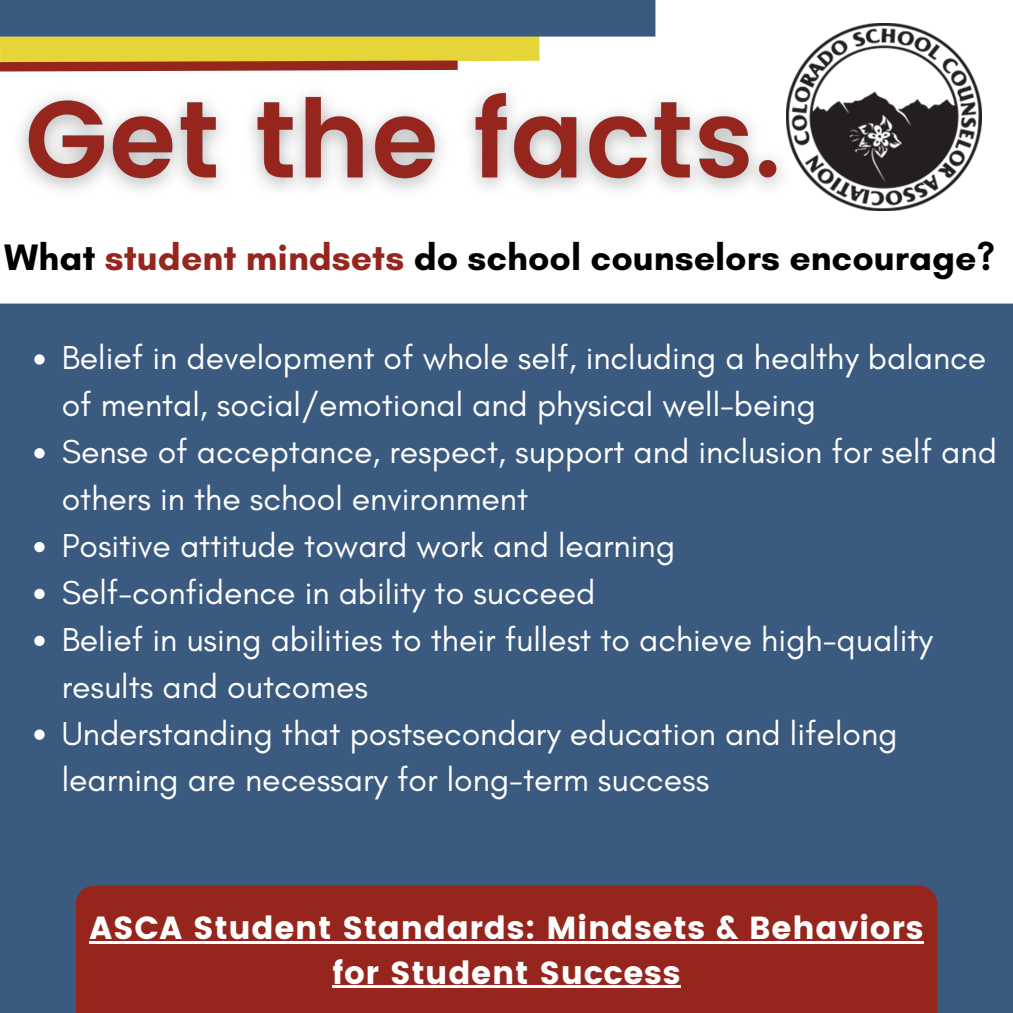
<style>
.page{position:relative;width:1013px;height:1013px;background:#fff}
.page>*{position:absolute;margin:0;border:0;box-sizing:border-box;transform-origin:0 0}
.t1{font:700 37.5px "Glacial Indifference";color:#000}
.t2{font:33.75px/46.9px "Glacial Indifference";color:#fff}
.t3{font:31.88px/44px "Poppins";letter-spacing:.02em;color:#fff;text-align:center}
.s1{color:#96251d}
</style>
<div class="page">
<div style="left:0;top:0;width:1012px;height:1012px;background:#3a5a80"></div>
<div style="left:76px;top:885px;width:861px;height:127px;background:#96251d"></div>
<div style="left:0;top:0;width:1012px;height:303px;background:#fff"></div>
<svg style="left:34px;top:354px;width:11px;height:10px"></svg>
<svg style="left:34px;top:448px;width:11px;height:10px"></svg>
<svg style="left:34px;top:542px;width:11px;height:10px"></svg>
<svg style="left:34px;top:589px;width:11px;height:10px"></svg>
<svg style="left:34px;top:635px;width:11px;height:11px"></svg>
<svg style="left:34px;top:729px;width:11px;height:10px"></svg>
<img style="left:786px;top:23px;width:195px;height:188px">
<img style="left:2px;top:58px;width:801px;height:177px">
<svg style="left:0;top:37px;width:576px;height:44px;background:#eee37b"></svg>
<svg style="left:0;top:56px;width:467px;height:20px;background:#c88f62"></svg>
<div style="left:0;top:0;width:655px;height:37px;background:#3a5a80"></div>
<hr style="left:90px;top:941px;width:834px;height:3px;background:#fff">
<hr style="left:332px;top:985px;width:349px;height:3px;background:#fff">
<p class="t1" style="left:4px;top:234px;width:992px">What <span class="s1">student mindsets</span> do school counselors encourage?</p>
<h2 class="t2" style="left:62px;top:334px;width:926px">Belief in development of whole self, including a healthy balance of mental, social/emotional and physical well-being</h2>
<p class="t2" style="left:62px;top:428px;width:936px">Sense of acceptance, respect, support and inclusion for self and others in the school environment</p>
<p class="t2" style="left:62px;top:521px;width:615px">Positive attitude toward work and learning</p>
<p class="t2" style="left:62px;top:568px;width:535px">Self-confidence in ability to succeed</p>
<p class="t2" style="left:62px;top:615px;width:872px">Belief in using abilities to their fullest to achieve high-quality results and outcomes</p>
<p class="t2" style="left:62px;top:709px;width:837px">Understanding that postsecondary education and lifelong learning are necessary for long-term success</p>
<p class="t3" style="left:90px;top:906px;width:835px">ASCA Student Standards: Mindsets &amp; Behaviors for Student Success</p>
</div>
